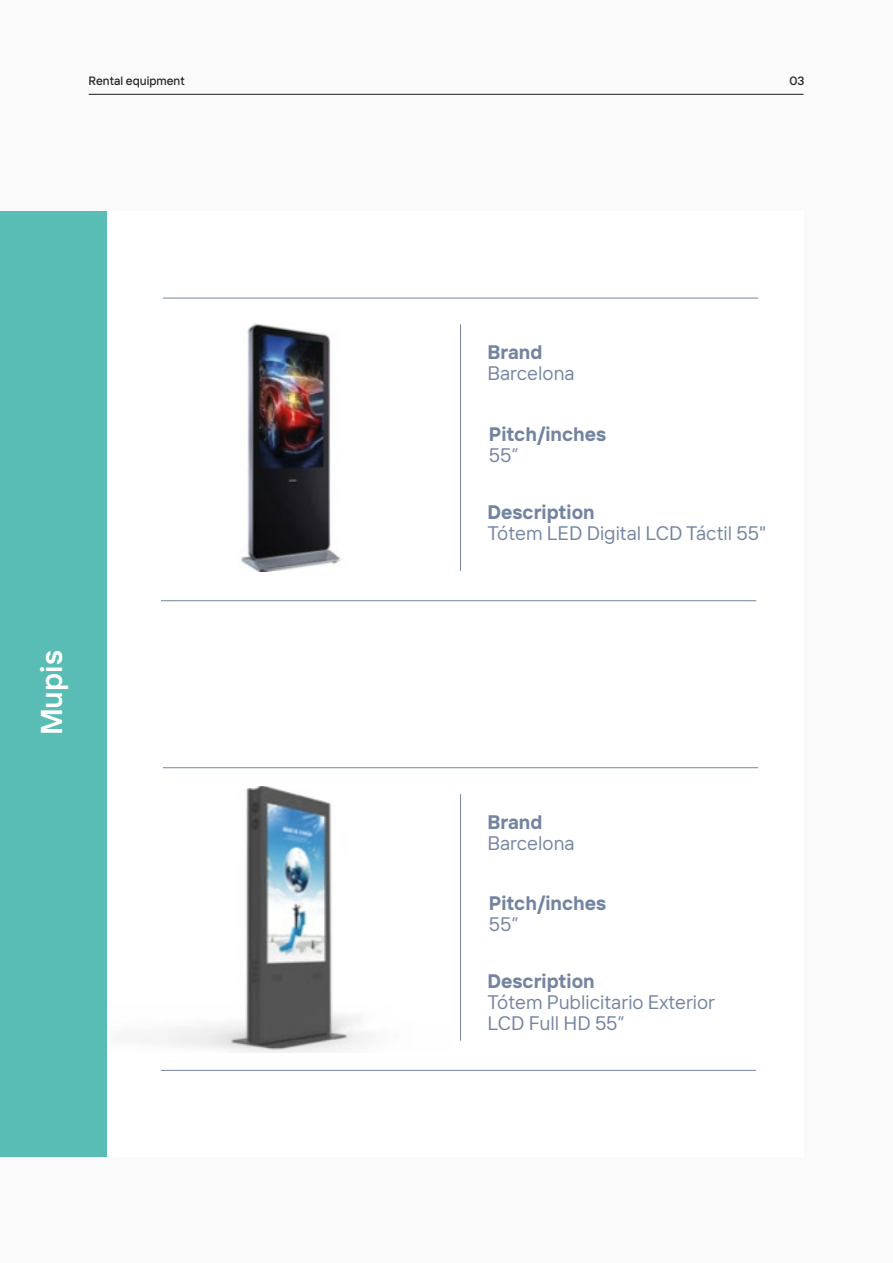
<style>
.page{position:relative;width:893px;height:1263px;background:#fafafa}
.page>*{position:absolute;margin:0;border:0;box-sizing:border-box;transform-origin:0 0}
.t1{font:600 30px "TT Interfaces";color:#fff}
.t2{font:19.5px/21px "TT Interfaces";color:#7484a0}
.t3{font:700 19.5px "TT Interfaces";color:#7484a0}
.t4{font:500 12px "TT Interfaces";color:#1d1d1b}
</style>
<div class="page">
<div style="left:106px;top:211px;width:697px;height:946px;background:#fff"></div>
<div style="left:0;top:211px;width:106px;height:946px;background:#59bdb5"></div>
<hr style="left:89px;top:94px;width:714px;height:1px;background:#1d1d1b">
<hr style="left:161px;top:1070px;width:595px;height:1px;background:#7484a0">
<hr style="left:161px;top:600px;width:595px;height:1px;background:#7484a0">
<hr style="left:163px;top:298px;width:595px;height:1px;background:#7484a0">
<hr style="left:460px;top:324px;width:1px;height:247px;background:#7484a0">
<hr style="left:163px;top:767px;width:595px;height:1px;background:#7484a0">
<hr style="left:460px;top:794px;width:1px;height:246px;background:#7484a0">
<img style="left:241px;top:324px;width:100px;height:248px">
<img style="left:163px;top:787px;width:202px;height:265px">
<p class="t4" style="left:89px;top:73px;width:98px">Rental equipment</p>
<p class="t4" style="left:789px;top:73px;width:16px">03</p>
<h1 class="t1" style="left:32px;top:735px;width:86px;rotate:-90deg">Mupis</h1>
<p class="t3" style="left:487px;top:340px;width:57px">Brand</p>
<p class="t2" style="left:487px;top:363px;width:89px">Barcelona</p>
<p class="t3" style="left:489px;top:421px;width:119px">Pitch/inches</p>
<p class="t2" style="left:489px;top:444px;width:31px">55”</p>
<p class="t3" style="left:487px;top:499px;width:109px">Description</p>
<p class="t2" style="left:487px;top:522px;width:280px">Tótem LED Digital LCD Táctil 55"</p>
<p class="t3" style="left:487px;top:809px;width:57px">Brand</p>
<p class="t2" style="left:487px;top:832px;width:89px">Barcelona</p>
<p class="t3" style="left:489px;top:890px;width:119px">Pitch/inches</p>
<p class="t2" style="left:489px;top:913px;width:31px">55”</p>
<p class="t3" style="left:487px;top:969px;width:109px">Description</p>
<p class="t2" style="left:487px;top:992px;width:229px">Tótem Publicitario Exterior<br>LCD Full HD 55”</p>
</div>
